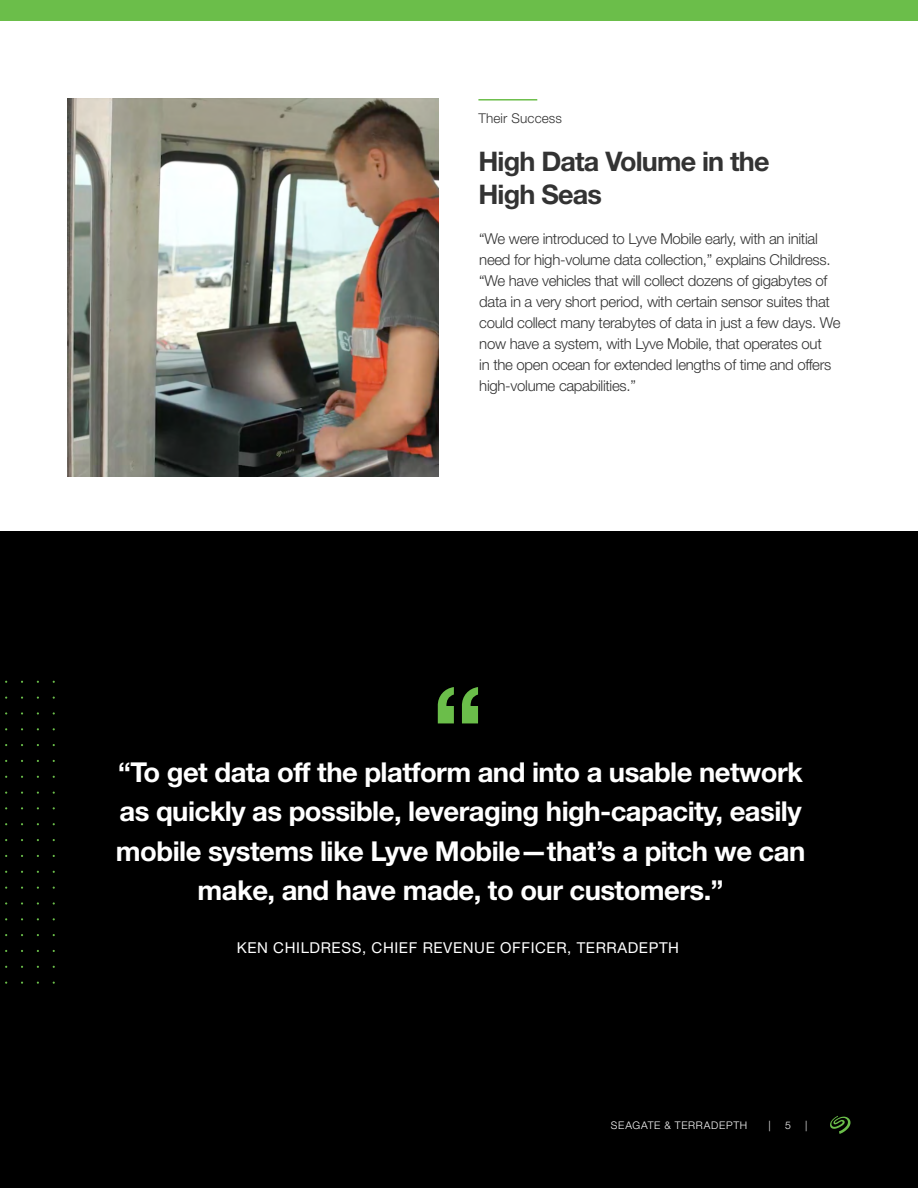
<style>
.page{position:relative;width:918px;height:1188px;background:#fff}
.page>*{position:absolute;margin:0;border:0;box-sizing:border-box;transform-origin:0 0}
.t1{font:700 27.45px/39.2px "Helvetica Neue LT Std";letter-spacing:-.02em;color:#fff;text-align:center}
.t2{font:700 27px/33px "Helvetica Neue LT Std";letter-spacing:-.03em;color:#333}
.t3{font:300 15px/21px "Helvetica Neue LT Std";letter-spacing:-.02em;color:#333}
.t4{font:15px "Helvetica Neue LT Std";letter-spacing:.04em;color:#fff}
.t5{font:300 13.5px "Helvetica Neue LT Std";letter-spacing:.01em;color:#333}
.t6{font:300 10.5px "Helvetica Neue LT Std";letter-spacing:.07em;color:#fff}
</style>
<div class="page">
<div style="left:0;top:0;width:918px;height:21px;background:#6bbe4a"></div>
<div style="left:0;top:531px;width:918px;height:657px;background:#000"></div>
<svg style="left:830px;top:1116px;width:21px;height:18px"></svg>
<hr style="left:478px;top:99px;width:59px;height:2px;background:#6bbe4a">
<svg style="left:437px;top:687px;width:41px;height:36px"></svg>
<img style="left:68px;top:98px;width:371px;height:378px">
<p class="t5" style="left:478px;top:110px;width:85px">Their Success</p>
<h2 class="t2" style="left:478px;top:144px;width:293px">High Data Volume in the<br>High Seas</h2>
<p class="t3" style="left:479px;top:228px;width:363px">“We were introduced to Lyve Mobile early, with an initial need for high-volume data collection,” explains Childress. “We have vehicles that will collect dozens of gigabytes of data in a very short period, with certain sensor suites that could collect many terabytes of data in just a few days. We now have a system, with Lyve Mobile, that operates out<br>in the open ocean for extended lengths of time and offers high-volume capabilities.”</p>
<h1 class="t1" style="left:116px;top:752px;width:691px">“To get data off the platform and into a usable network as quickly as possible, leveraging high-capacity, easily mobile systems like Lyve Mobile—that’s a pitch we can make, and have made, to our customers.”</h1>
<p class="t4" style="left:237px;top:938px;width:444px">KEN CHILDRESS, CHIEF REVENUE OFFICER, TERRADEPTH</p>
<p class="t6" style="left:611px;top:1118px;width:138px">SEAGATE &amp; TERRADEPTH</p>
<p class="t6" style="left:769px;top:1118px;width:4px">|</p>
<p class="t6" style="left:785px;top:1118px;width:7px">5</p>
<p class="t6" style="left:805px;top:1118px;width:4px">|</p>
</div>
